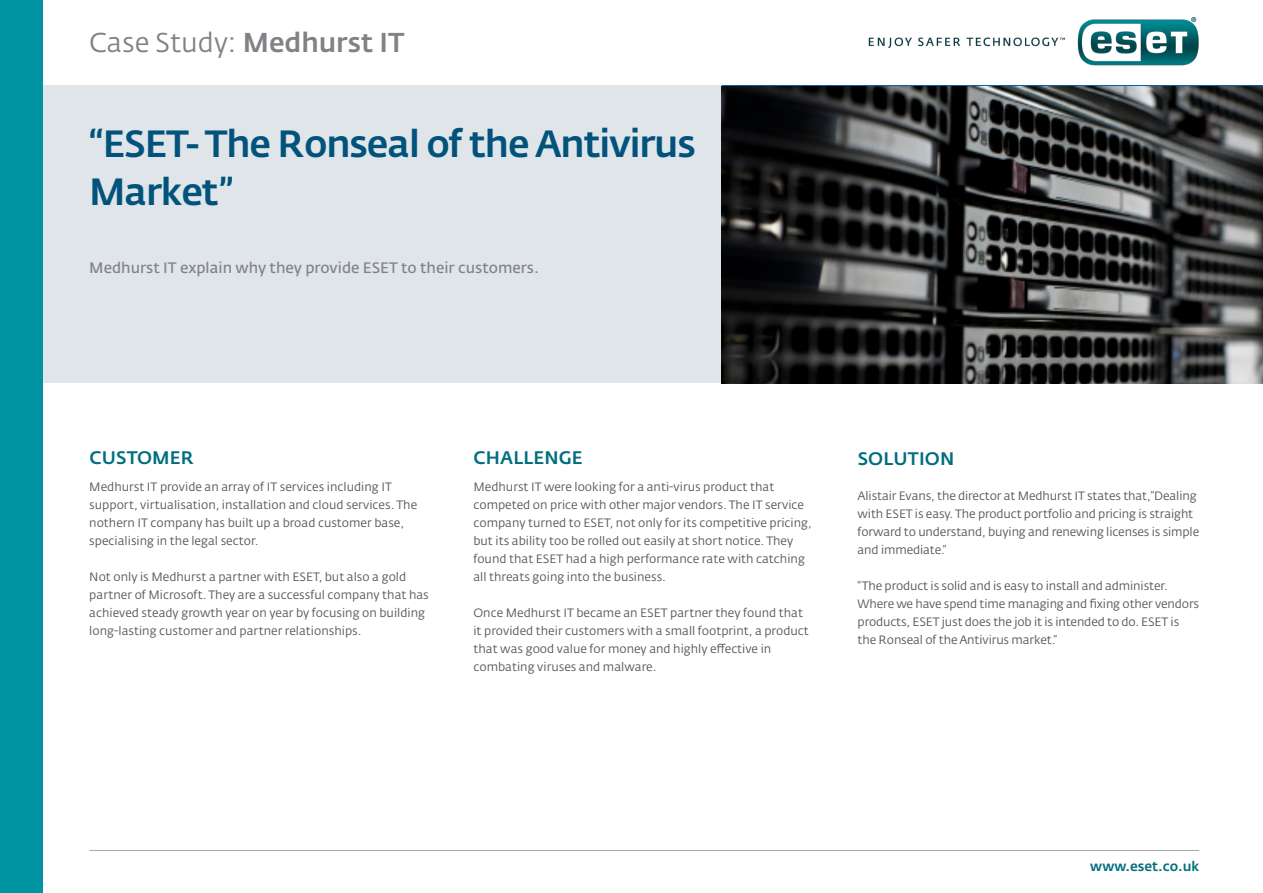
<style>
.page{position:relative;width:1263px;height:893px;background:#fff}
.page>*{position:absolute;margin:0;border:0;box-sizing:border-box;transform-origin:0 0}
.t1{font:500 37.5px "Fedra Sans Alt Pro";letter-spacing:-.03em;color:#01537c}
.t2{font:27px "Fedra Sans Alt Pro";color:#808285}
.t3{font:500 18px "Fedra Sans Alt Pro";letter-spacing:.01em;color:#006e7e}
.t4{font:600 15px "Fedra Sans Alt Pro";color:#808285}
.t5{font:500 13.5px "Fedra Sans Alt Pro";color:#006e7e}
.t6{font:12px/18px "Fedra Sans Alt Pro";color:#57585a}
.s1{font-weight:500}
</style>
<div class="page">
<div style="left:42px;top:85px;width:680px;height:298px;background:#e0e5e9"></div>
<hr style="left:89px;top:850px;width:1110px;height:1px;background:#a8a9ad">
<img style="left:868px;top:17px;width:331px;height:49px">
<div style="left:0;top:0;width:42px;height:893px;background:#0094a2"></div>
<img style="left:722px;top:86px;width:541px;height:297px">
<p class="t2" style="left:89px;top:25px;width:317px">Case Study: <span class="s1">Medhurst IT</span></p>
<p class="t1" style="left:89px;top:121px;width:608px">“ESET- The Ronseal of the Antivirus</p>
<p class="t1" style="left:89px;top:169px;width:146px">Market”</p>
<p class="t4" style="left:89px;top:258px;width:451px">Medhurst IT explain why they provide ESET to their customers.</p>
<p class="t3" style="left:89px;top:447px;width:106px">CUSTOMER</p>
<p class="t6" style="left:89px;top:478px;width:329px">Medhurst IT provide an array of IT services including IT support, virtualisation, installation and cloud services. The nothern IT company has built up a broad customer base, specialising in the legal sector.</p>
<p class="t6" style="left:89px;top:568px;width:341px">Not only is Medhurst a partner with ESET, but also a gold partner of Microsoft. They are a successful company that has achieved steady growth year on year by focusing on building long-lasting customer and partner relationships.</p>
<p class="t3" style="left:473px;top:447px;width:111px">CHALLENGE</p>
<p class="t6" style="left:473px;top:478px;width:340px">Medhurst IT were looking for a anti-virus product that competed on price with other major vendors. The IT service company turned to ESET, not only for its competitive pricing, but its ability too be rolled out easily at short notice. They found that ESET had a high performance rate with catching all threats going into the business.</p>
<p class="t6" style="left:473px;top:604px;width:337px">Once Medhurst IT became an ESET partner they found that it provided their customers with a small footprint, a product that was good value for money and highly effective in combating viruses and malware.</p>
<p class="t3" style="left:858px;top:447px;width:98px">SOLUTION</p>
<p class="t6" style="left:857px;top:487px;width:343px">Alistair Evans, the director at Medhurst IT states that,“Dealing with ESET is easy. The product portfolio and pricing is straight forward to understand, buying and renewing licenses is simple and immediate.”</p>
<p class="t6" style="left:857px;top:577px;width:343px">“The product is solid and is easy to install and administer.<br>Where we have spend time managing and fixing other vendors products, ESET just does the job it is intended to do. ESET is the Ronseal of the Antivirus market.”</p>
<p class="t5" style="left:1090px;top:858px;width:110px">www.eset.co.uk</p>
</div>
